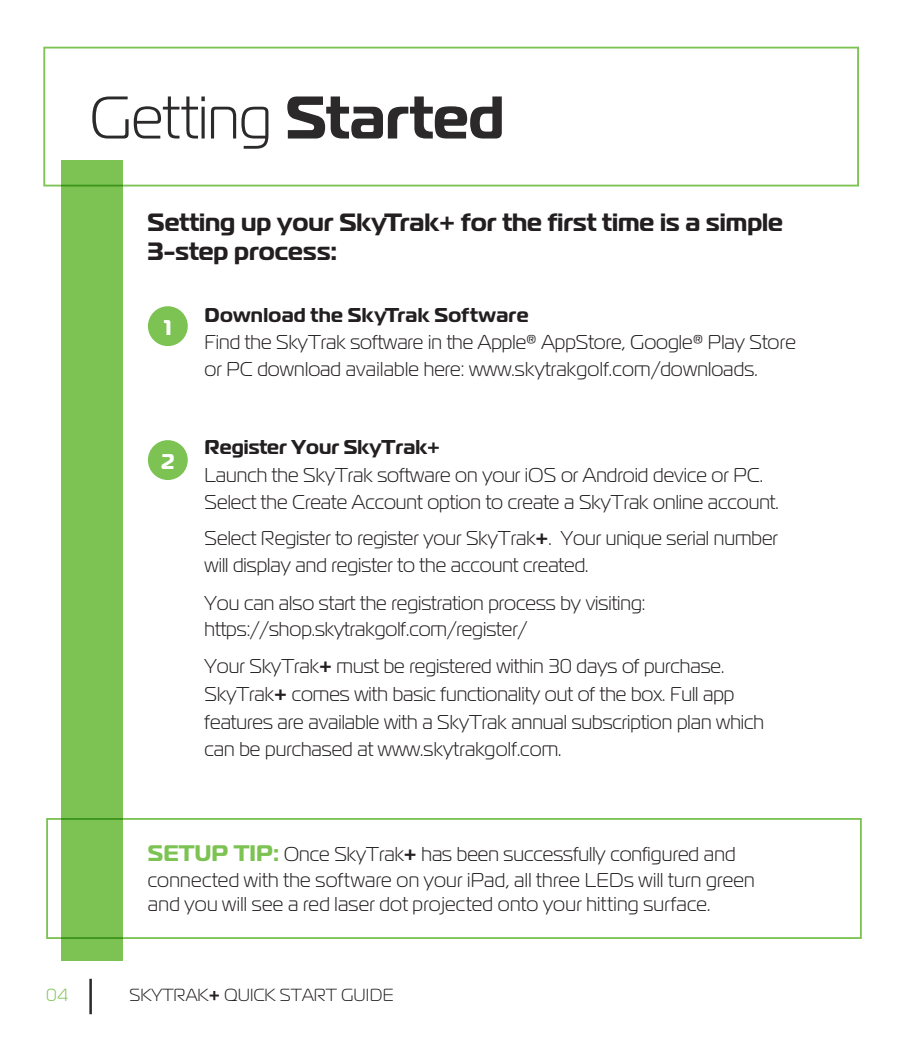
<style>
.page{position:relative;width:900px;height:1058px;background:#fff}
.page>*{position:absolute;margin:0;border:0;box-sizing:border-box;transform-origin:0 0}
.t1{font:300 60px "Magistral";color:#2b292a}
.t2{font:700 25px/29.5px "Magistral";color:#231f20}
.t3{font:700 21.25px "Magistral";color:#fff}
.t4{font:300 20px/27.5px "Magistral";color:#231f20}
.t5{font:300 17.5px "Magistral";color:#231f20}
.t6{font:300 17.5px "Magistral";color:#7cc353}
.s1{font-weight:700}
.s2{font-weight:700;font-size:22.5px;color:#7cc353}
</style>
<div class="page">
<div style="left:148px;top:440px;width:40px;height:40px;background:#7cc353;border-radius:50%"></div>
<div style="left:148px;top:306px;width:40px;height:40px;background:#7cc353;border-radius:50%"></div>
<div style="left:43px;top:47px;width:816px;height:139px;border:2px solid #7cc353"></div>
<div style="left:46px;top:818px;width:816px;height:121px;border:2px solid #7cc353"></div>
<hr style="left:89px;top:978px;width:3px;height:36px;background:#2b292a">
<div style="left:61px;top:161px;width:61px;height:800px;background:#7cc353"></div>
<p class="t1" style="left:89px;top:81px;width:416px">Getting <span class="s1">Started</span></p>
<p class="t2" style="left:148px;top:207px;width:637px">Setting up your SkyTrak+ for the first time is a simple<br>3-step process:</p>
<p class="t3" style="left:164px;top:313px;width:9px">1</p>
<p class="t3" style="left:161px;top:447px;width:15px">2</p>
<p class="t4" style="left:205px;top:301px;width:593px;line-height:26.8px"><span class="s1">Download the SkyTrak Software<br></span>Find the SkyTrak software in the Apple® AppStore, Google® Play Store or PC download available here: www.skytrakgolf.com/downloads.</p>
<p class="t4" style="left:205px;top:432px;width:576px"><span class="s1">Register Your SkyTrak+<br></span>Launch the SkyTrak software on your iOS or Android device or PC.<br>Select the Create Account option to create a SkyTrak online account.</p>
<p class="t4" style="left:205px;top:524px;width:575px">Select Register to register your SkyTrak<span class="s1">+</span>. Your unique serial number will display and register to the account created.</p>
<p class="t4" style="left:205px;top:589px;width:442px;line-height:26.5px">You can also start the registration process by visiting: https://shop.skytrakgolf.com/register/</p>
<p class="t4" style="left:205px;top:652px;width:561px">Your SkyTrak<span class="s1">+</span> must be registered within 30 days of purchase.<br>SkyTrak<span class="s1">+</span> comes with basic functionality out of the box. Full app features are available with a SkyTrak annual subscription plan which can be purchased at www.skytrakgolf.com.</p>
<p class="t4" style="left:148px;top:841px;width:608px;line-height:24.8px"><span class="s2">SETUP TIP:</span> Once SkyTrak<span class="s1">+</span> has been successfully configured and connected with the software on your iPad, all three LEDs will turn green and you will see a red laser dot projected onto your hitting surface.</p>
<p class="t6" style="left:46px;top:984px;width:23px">04</p>
<p class="t5" style="left:129px;top:984px;width:266px">SKYTRAK<span class="s1">+</span> QUICK START GUIDE</p>
</div>
